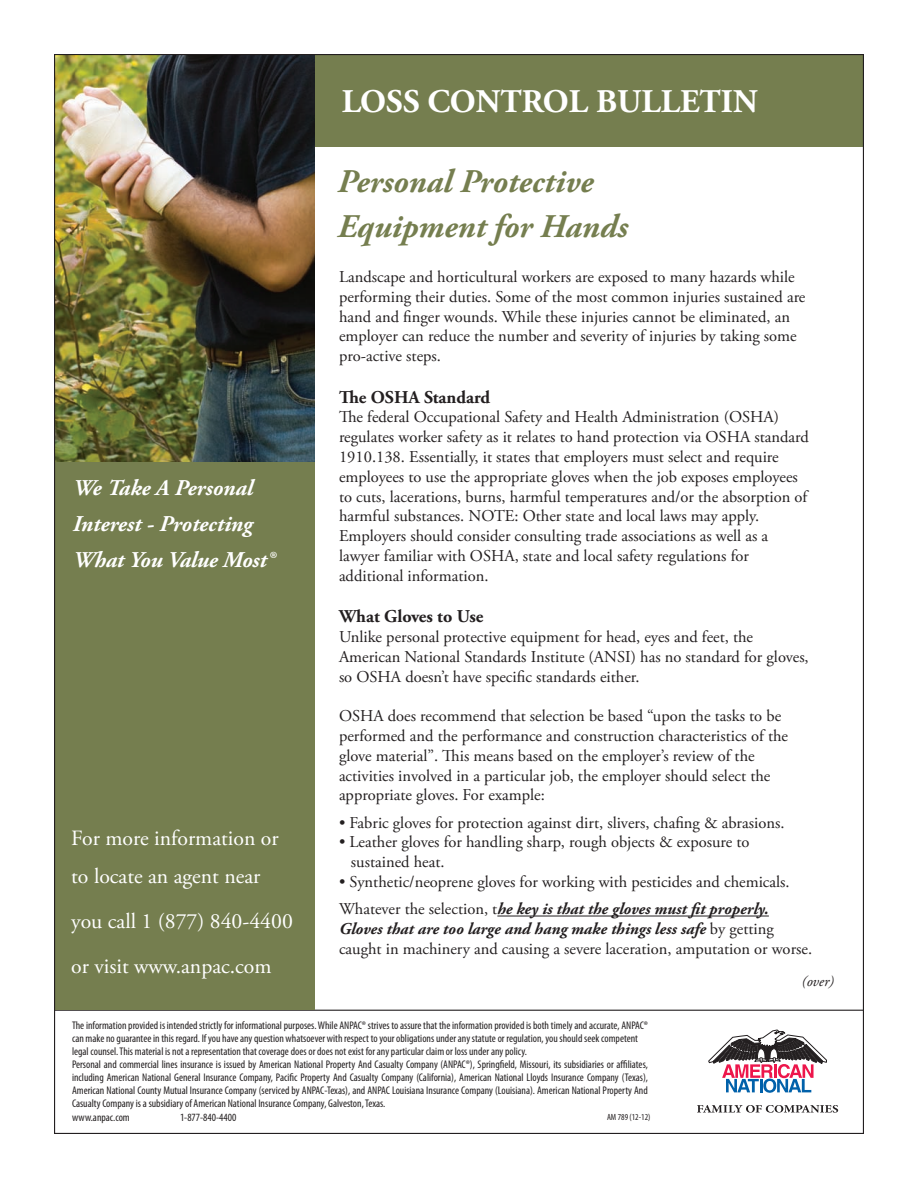
<style>
.page{position:relative;width:918px;height:1188px;background:#fff}
.page>*{position:absolute;margin:0;border:0;box-sizing:border-box;transform-origin:0 0}
.t1{font:italic 700 33px/45px "Adobe Garamond Pro";color:#757e4f}
.t2{font:700 33px "Adobe Garamond Pro";color:#fff}
.t3{font:italic 700 22.5px/36px "Adobe Garamond Pro";color:#fff}
.t4{font:21.75px/37.5px "Adobe Garamond Pro";color:#fff}
.t5{font:700 18px "Adobe Garamond Pro";color:#231f20}
.t6{font:16.5px/19.8px "Adobe Garamond Pro";color:#231f20}
.t7{font:italic 15px "Adobe Garamond Pro";color:#231f20}
.t8{font:condensed 11.1px/13px "Myriad Pro";color:#231f20}
.t9{font:condensed 9px "Myriad Pro";color:#231f20}
.s1{font-weight:700;font-style:italic}
</style>
<div class="page">
<hr style="left:54px;top:1010px;width:810px;height:1px;background:#231f20">
<div style="left:312px;top:55px;width:551px;height:92px;background:#757e4f"></div>
<div style="left:54px;top:455px;width:261px;height:555px;background:#757e4f"></div>
<svg style="left:708px;top:1030px;width:119px;height:63px"></svg>
<svg style="left:697px;top:1105px;width:141px;height:8px"></svg>
<img style="left:56px;top:56px;width:259px;height:406px">
<hr style="left:497px;top:916px;width:272px;height:1px;background:#231f20">
<h1 class="t2" style="left:342px;top:82px;width:417px">LOSS CONTROL BULLETIN</h1>
<h2 class="t3" style="left:73px;top:471px;width:203px">We Take A Personal<br>Interest - Protecting<br>What You Value Most®</h2>
<h3 class="t4" style="left:71px;top:821px;width:209px">For more information or to locate an agent near</h3>
<h3 class="t4" style="left:71px;top:899px;width:223px;line-height:45px">you call 1 (877) 840-4400 or visit www.anpac.com</h3>
<h1 class="t1" style="left:338px;top:159px;width:292px">Personal Protective<br>Equipment for Hands</h1>
<p class="t6" style="left:339px;top:267px;width:468px">Landscape and horticultural workers are exposed to many hazards while performing their duties. Some of the most common injuries sustained are hand and finger wounds. While these injuries cannot be eliminated, an employer can reduce the number and severity of injuries by taking some pro-active steps.</p>
<p class="t5" style="left:339px;top:386px;width:153px">The OSHA Standard</p>
<p class="t6" style="left:339px;top:408px;width:471px">The federal Occupational Safety and Health Administration (OSHA) regulates worker safety as it relates to hand protection via OSHA standard 1910.138. Essentially, it states that employers must select and require employees to use the appropriate gloves when the job exposes employees to cuts, lacerations, burns, harmful temperatures and/or the absorption of harmful substances. NOTE: Other state and local laws may apply.<br>Employers should consider consulting trade associations as well as a lawyer familiar with OSHA, state and local safety regulations for additional information.</p>
<p class="t5" style="left:339px;top:606px;width:146px">What Gloves to Use</p>
<p class="t6" style="left:339px;top:627px;width:471px">Unlike personal protective equipment for head, eyes and feet, the<br>American National Standards Institute (ANSI) has no standard for gloves, so OSHA doesn’t have specific standards either.</p>
<p class="t6" style="left:339px;top:707px;width:451px">OSHA does recommend that selection be based “upon the tasks to be performed and the performance and construction characteristics of the glove material”. This means based on the employer’s review of the activities involved in a particular job, the employer should select the appropriate gloves. For example:</p>
<p class="t6" style="left:339px;top:813px;width:447px">• Fabric gloves for protection against dirt, slivers, chafing &amp; abrasions.</p>
<p class="t6" style="left:351px;top:833px;width:400px;text-indent:-12px">• Leather gloves for handling sharp, rough objects &amp; exposure to sustained heat.</p>
<p class="t6" style="left:339px;top:869px;width:452px;line-height:27.3px">• Synthetic/neoprene gloves for working with pesticides and chemicals.<br>Whatever the selection, t<span class="s1">he key is that the gloves must fit properly.</span></p>
<p class="t6" style="left:339px;top:920px;width:475px"><span class="s1">Gloves that are too large and hang make things less safe</span> by getting caught in machinery and causing a severe laceration, amputation or worse.</p>
<p class="t7" style="left:802px;top:972px;width:34px">(over)</p>
<p class="t8" style="left:72px;top:1019px;width:578px">The information provided is intended strictly for informational purposes. While ANPAC® strives to assure that the information provided is both timely and accurate, ANPAC® can make no guarantee in this regard. If you have any question whatsoever with respect to your obligations under any statute or regulation, you should seek competent legal counsel. This material is not a representation that coverage does or does not exist for any particular claim or loss under any policy.<br>Personal and commercial lines insurance is issued by American National Property And Casualty Company (ANPAC®), Springfield, Missouri, its subsidiaries or affiliates, including American National General Insurance Company, Pacific Property And Casualty Company (California), American National Lloyds Insurance Company (Texas), American National County Mutual Insurance Company (serviced by ANPAC-Texas), and ANPAC Louisiana Insurance Company (Louisiana). American National Property And Casualty Company is a subsidiary of American National Insurance Company, Galveston, Texas.<br>www.anpac.com</p>
<p class="t8" style="left:180px;top:1111px;width:58px">1-877-840-4400</p>
<p class="t9" style="left:607px;top:1112px;width:45px">AM 789 (12-12)</p>
</div>
